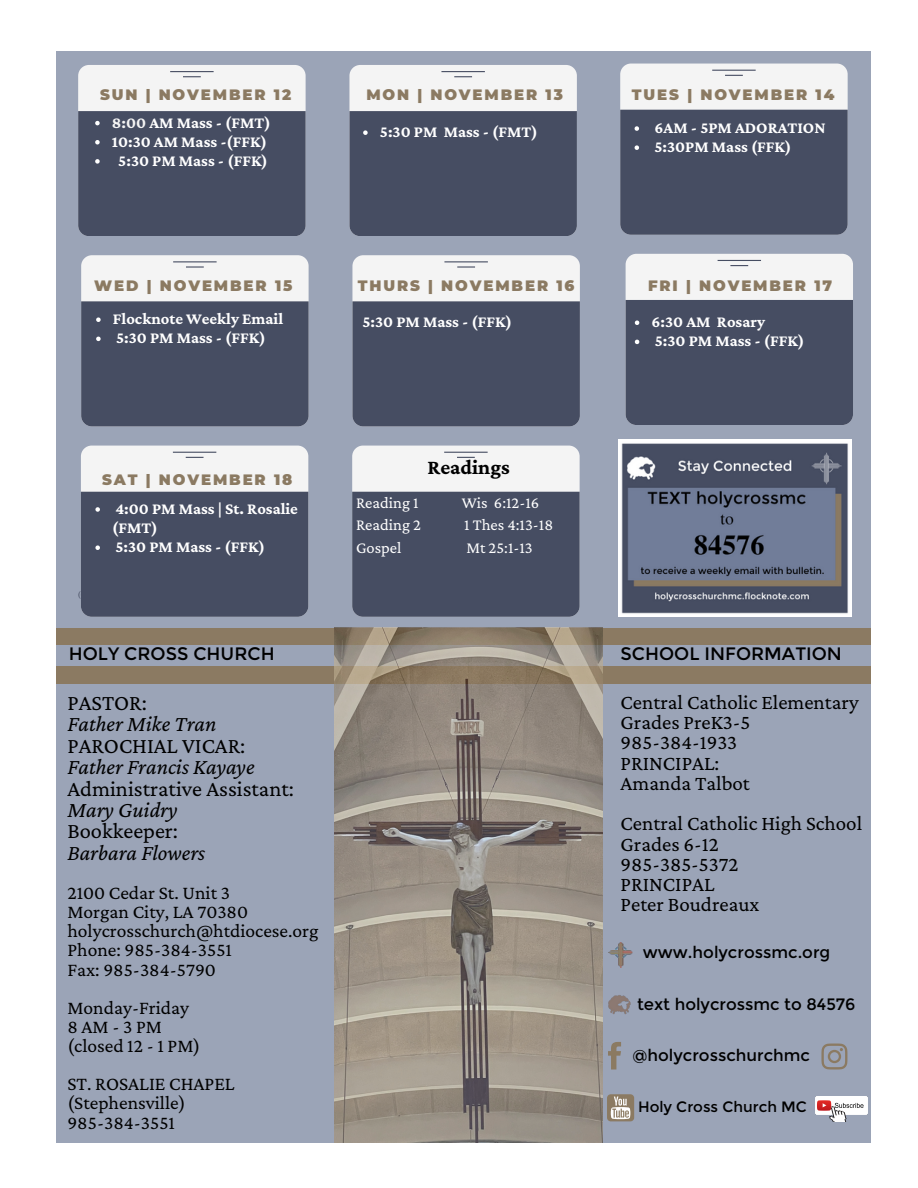
<style>
.page{position:relative;width:918px;height:1188px;background:#fff}
.page>*{position:absolute;margin:0;border:0;box-sizing:border-box;transform-origin:0 0}
.t1{font:22.5px "Crimson Pro";color:#000}
.t2{font:italic 22.5px "Crimson Pro";color:#000}
.t3{font:700 21.15px "Crimson Pro";color:#000}
.t4{font:21px "Crimson Pro";color:#000}
.t5{font:19.5px "Crimson Pro";color:#000}
.t6{font:18px "Montserrat";color:#000}
.t7{font:700 16.5px/19.2px "Crimson Pro";color:#fff}
.t8{font:16.5px "Montserrat";color:#000}
.t9{font:16.5px "Crimson Pro";color:#fff}
.t10{font:900 15px "Montserrat";letter-spacing:.125em;color:#8b7a62}
.t11{font:15px "Montserrat";color:#000}
.s1{color:#f4f4f4}
</style>
<div class="page">
<div style="left:56px;top:52px;width:814px;height:1091px;background:#9ba4b7"></div>
<div style="left:56px;top:666px;width:815px;height:17px;background:#8b7a62"></div>
<div style="left:56px;top:628px;width:815px;height:17px;background:#8b7a62"></div>
<svg style="left:821px;top:1044px;width:26px;height:25px"></svg>
<svg style="left:608px;top:1042px;width:13px;height:28px"></svg>
<img style="left:608px;top:943px;width:24px;height:24px">
<img style="left:335px;top:628px;width:268px;height:515px">
<img style="left:608px;top:995px;width:23px;height:20px">
<div style="left:607px;top:1094px;width:27px;height:27px;background:#8b7a62;border-radius:4px"></div>
<svg style="left:611px;top:1097px;width:19px;height:22px"></svg>
<img style="left:816px;top:1097px;width:52px;height:25px">
<div style="left:78px;top:65px;width:228px;height:171px;background:#f4f4f4;border-radius:11px"></div>
<hr style="left:170px;top:71px;width:44px;height:1px;background:#464d62">
<svg style="left:183px;top:76px;width:18px;height:1px"></svg>
<div style="left:620px;top:64px;width:228px;height:171px;background:#f4f4f4;border-radius:11px"></div>
<hr style="left:712px;top:70px;width:44px;height:1px;background:#464d62">
<svg style="left:725px;top:75px;width:18px;height:1px"></svg>
<div style="left:349px;top:65px;width:228px;height:171px;background:#f4f4f4;border-radius:11px"></div>
<hr style="left:441px;top:71px;width:44px;height:1px;background:#464d62">
<svg style="left:454px;top:76px;width:18px;height:1px"></svg>
<div style="left:81px;top:255px;width:228px;height:171px;background:#f4f4f4;border-radius:11px"></div>
<hr style="left:173px;top:261px;width:44px;height:1px;background:#464d62">
<svg style="left:186px;top:266px;width:18px;height:2px"></svg>
<div style="left:626px;top:254px;width:227px;height:171px;background:#f4f4f4;border-radius:11px"></div>
<hr style="left:718px;top:260px;width:43px;height:1px;background:#464d62">
<svg style="left:730px;top:265px;width:18px;height:1px"></svg>
<div style="left:352px;top:255px;width:228px;height:171px;background:#f4f4f4;border-radius:11px"></div>
<div style="left:352px;top:301px;width:228px;height:125px;background:#464d62"></div>
<hr style="left:444px;top:261px;width:44px;height:1px;background:#464d62">
<svg style="left:457px;top:266px;width:18px;height:2px"></svg>
<div style="left:81px;top:446px;width:227px;height:171px;background:#f4f4f4;border-radius:11px"></div>
<hr style="left:173px;top:452px;width:43px;height:1px;background:#464d62">
<svg style="left:186px;top:457px;width:18px;height:1px"></svg>
<div style="left:352px;top:446px;width:228px;height:171px;background:#f4f4f4;border-radius:11px"></div>
<div style="left:352px;top:492px;width:228px;height:125px;background:#464d62"></div>
<hr style="left:444px;top:452px;width:44px;height:1px;background:#464d62">
<svg style="left:457px;top:457px;width:18px;height:1px"></svg>
<img style="left:618px;top:440px;width:233px;height:176px">
<div style="left:78px;top:111px;width:228px;height:125px;background:#464d62"></div>
<div style="left:620px;top:110px;width:228px;height:125px;background:#464d62"></div>
<div style="left:349px;top:111px;width:228px;height:125px;background:#464d62"></div>
<div style="left:81px;top:301px;width:228px;height:125px;background:#464d62"></div>
<div style="left:626px;top:300px;width:227px;height:125px;background:#464d62"></div>
<div style="left:81px;top:492px;width:227px;height:125px;background:#464d62"></div>
<p class="t10" style="left:100px;top:86px;width:193px">SUN | NOVEMBER 12</p>
<p class="t7" style="left:112px;top:112px;width:160px"><span class="s1">8:00</span> AM Mass - (FMT)</p>
<p class="t7" style="left:112px;top:132px;width:157px">10:30 AM Mass -(FFK)</p>
<p class="t7" style="left:118px;top:151px;width:151px">5:30 PM Mass - (FFK)</p>
<p class="t10" style="left:366px;top:86px;width:198px">MON | NOVEMBER 13</p>
<p class="t7" style="left:380px;top:122px;width:159px">5:30 PM Mass - (FMT)</p>
<p class="t10" style="left:632px;top:86px;width:204px">TUES | NOVEMBER 14</p>
<p class="t7" style="left:655px;top:118px;width:173px">6AM - 5PM ADORATION</p>
<p class="t7" style="left:655px;top:137px;width:138px">5:30PM Mass (FFK)</p>
<p class="t10" style="left:94px;top:276px;width:200px">WED | NOVEMBER 15</p>
<p class="t10" style="left:358px;top:276px;width:218px">THURS | NOVEMBER 16</p>
<p class="t10" style="left:648px;top:276px;width:186px">FRI | NOVEMBER 17</p>
<p class="t7" style="left:113px;top:309px;width:172px">Flocknote Weekly Email</p>
<p class="t7" style="left:116px;top:328px;width:151px">5:30 PM Mass - (FFK)</p>
<p class="t7" style="left:362px;top:312px;width:151px">5:30 PM Mass - (FFK)</p>
<p class="t7" style="left:652px;top:312px;width:115px">6:30 AM Rosary</p>
<p class="t7" style="left:655px;top:331px;width:151px">5:30 PM Mass - (FFK)</p>
<p class="t10" style="left:102px;top:470px;width:192px">SAT | NOVEMBER 18</p>
<p class="t3" style="left:427px;top:455px;width:84px">Readings</p>
<p class="t7" style="left:112px;top:499px;width:187px">4:00 PM Mass | St. Rosalie (FMT)</p>
<p class="t7" style="left:115px;top:537px;width:151px">5:30 PM Mass - (FFK)</p>
<p class="t9" style="left:356px;top:493px;width:64px">Reading 1</p>
<p class="t9" style="left:462px;top:493px;width:79px">Wis 6:12-16</p>
<p class="t9" style="left:356px;top:515px;width:66px">Reading 2</p>
<p class="t9" style="left:464px;top:515px;width:91px">1 Thes 4:13-18</p>
<p class="t9" style="left:356px;top:538px;width:47px">Gospel</p>
<p class="t9" style="left:466px;top:538px;width:68px">Mt 25:1-13</p>
<p class="t6" style="left:69px;top:643px;width:207px">HOLY CROSS CHURCH</p>
<p class="t6" style="left:621px;top:643px;width:223px">SCHOOL INFORMATION</p>
<p class="t4" style="left:621px;top:690px;width:240px">Central Catholic Elementary</p>
<p class="t4" style="left:621px;top:710px;width:131px">Grades PreK3-5</p>
<p class="t4" style="left:621px;top:730px;width:118px">985-384-1933</p>
<p class="t4" style="left:621px;top:751px;width:100px">PRINCIPAL:</p>
<p class="t4" style="left:621px;top:771px;width:131px">Amanda Talbot</p>
<p class="t4" style="left:621px;top:811px;width:243px">Central Catholic High School</p>
<p class="t4" style="left:621px;top:832px;width:100px">Grades 6-12</p>
<p class="t4" style="left:621px;top:852px;width:119px">985-385-5372</p>
<p class="t4" style="left:621px;top:872px;width:95px">PRINCIPAL</p>
<p class="t4" style="left:621px;top:892px;width:140px">Peter Boudreaux</p>
<p class="t1" style="left:67px;top:690px;width:81px">PASTOR:</p>
<p class="t2" style="left:67px;top:711px;width:151px">Father Mike Tran</p>
<p class="t1" style="left:67px;top:733px;width:179px">PAROCHIAL VICAR:</p>
<p class="t2" style="left:67px;top:754px;width:189px">Father Francis Kayaye</p>
<p class="t1" style="left:67px;top:775px;width:228px">Administrative Assistant:</p>
<p class="t2" style="left:67px;top:797px;width:112px">Mary Guidry</p>
<p class="t1" style="left:67px;top:818px;width:112px">Bookkeeper:</p>
<p class="t2" style="left:67px;top:839px;width:139px">Barbara Flowers</p>
<p class="t5" style="left:67px;top:882px;width:164px">2100 Cedar St. Unit 3</p>
<p class="t5" style="left:67px;top:901px;width:182px">Morgan City, LA 70380</p>
<p class="t5" style="left:67px;top:920px;width:253px">holycrosschurch@htdiocese.org</p>
<p class="t5" style="left:67px;top:939px;width:166px">Phone: 985-384-3551</p>
<p class="t5" style="left:67px;top:958px;width:150px">Fax: 985-384-5790</p>
<p class="t5" style="left:67px;top:996px;width:123px">Monday-Friday</p>
<p class="t5" style="left:67px;top:1015px;width:96px">8AM-3PM</p>
<p class="t5" style="left:67px;top:1035px;width:134px">(closed 12 - 1 PM)</p>
<p class="t5" style="left:67px;top:1073px;width:169px">ST. ROSALIE CHAPEL</p>
<p class="t5" style="left:67px;top:1092px;width:120px">(Stephensville)</p>
<p class="t5" style="left:67px;top:1111px;width:109px">985-384-3551</p>
<p class="t8" style="left:643px;top:942px;width:189px">www.holycrossmc.org</p>
<p class="t8" style="left:637px;top:994px;width:220px">text holycrossmc to 84576</p>
<p class="t8" style="left:633px;top:1045px;width:179px">@holycrosschurchmc</p>
<p class="t11" style="left:638px;top:1098px;width:170px">Holy Cross Church MC</p>
</div>
